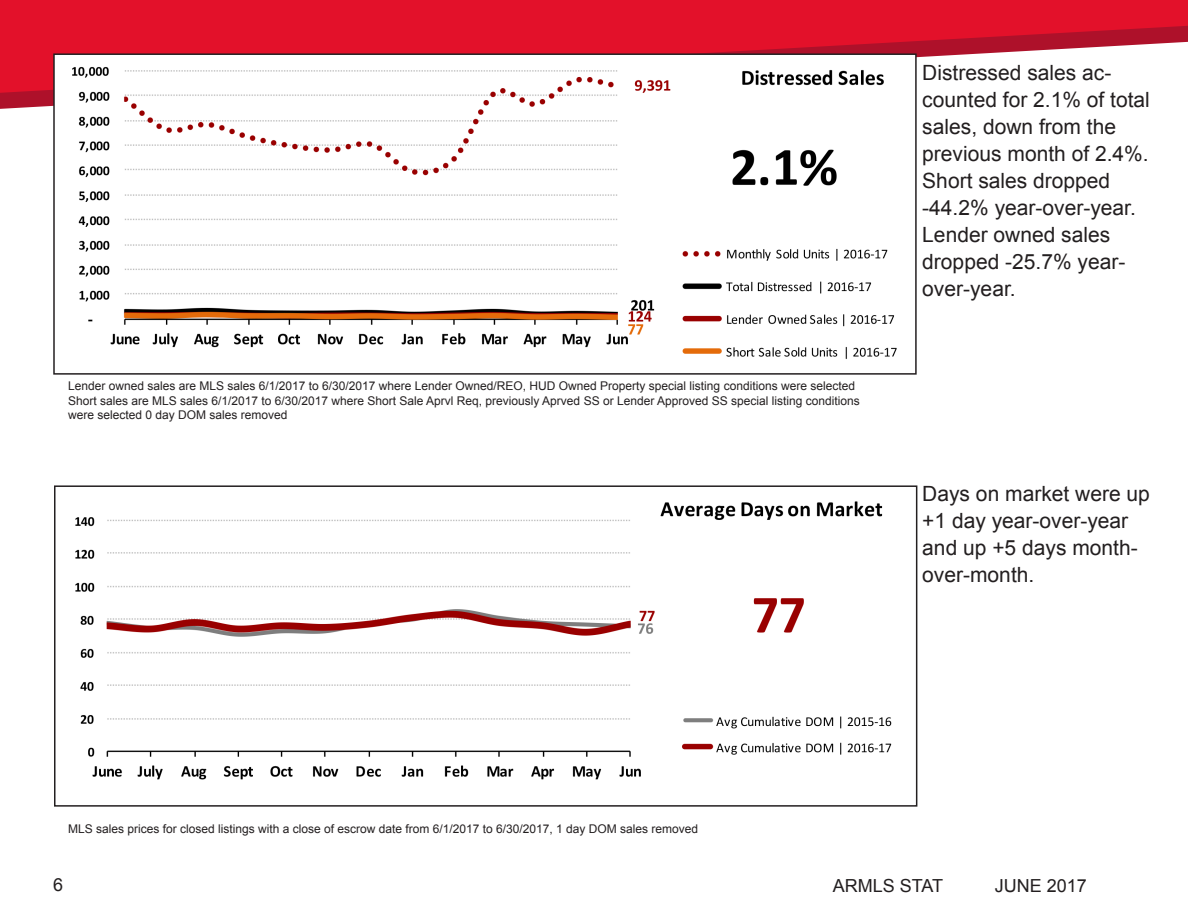
<style>
.page{position:relative;width:1188px;height:918px;background:#fff}
.page>*{position:absolute;margin:0;border:0;box-sizing:border-box;transform-origin:0 0}
.t1{font:21px/27px "Arial";color:#231f20}
.t2{font:18px "Arial";color:#231f20}
.t3{font:12px "Arial";color:#231f20}
.s1{color:#fff}
</style>
<div class="page">
<svg style="left:0;top:93px;width:53px;height:16px"></svg>
<svg style="left:0;top:0;width:1188px;height:93px;fill:#e3112a"></svg>
<img style="left:75px;top:501px;width:817px;height:279px">
<div style="left:54px;top:485px;width:863px;height:322px;border:2px solid #231f20"></div>
<img style="left:56px;top:56px;width:858px;height:303px">
<div style="left:53px;top:53px;width:864px;height:322px;border:2px solid #231f20"></div>
<p class="t3" style="left:68px;top:378px;width:789px">Lender owned sales are MLS sales 6/1/2017 to 6/30/2017 where Lender Owned/REO, HUD Owned Property special listing conditions were selected</p>
<p class="t3" style="left:68px;top:393px;width:793px">Short sales are MLS sales 6/1/2017 to 6/30/2017 where Short Sale Aprvl Req, previously Aprved SS or Lender Approved SS special listing conditions</p>
<p class="t3" style="left:68px;top:407px;width:221px">were selected 0 day DOM sales removed</p>
<p class="t1" style="left:922px;top:60px;width:229px">Distressed sales ac&shy;counted for 2.1% of total sales, down from the previous month of 2.4%.</p>
<p class="t1" style="left:922px;top:168px;width:215px">Short sales dropped -44.2% year-over-year.</p>
<p class="t1" style="left:922px;top:222px;width:205px">Lender owned sales dropped -25.7% year&shy;over-year.<span class="s1">7%..</span></p>
<p class="t1" style="left:922px;top:481px;width:229px">Days on market were up +1 day year-over-year and up +5 days month&shy;over-month.</p>
<p class="t3" style="left:68px;top:821px;width:632px">MLS sales prices for closed listings with a close of escrow date from 6/1/2017 to 6/30/2017, 1 day DOM sales removed</p>
<p class="t2" style="left:53px;top:872px;width:12px">6</p>
<p class="t2" style="left:833px;top:874px;width:112px">ARMLS STAT</p>
<p class="t2" style="left:995px;top:874px;width:94px">JUNE 2017</p>
</div>
